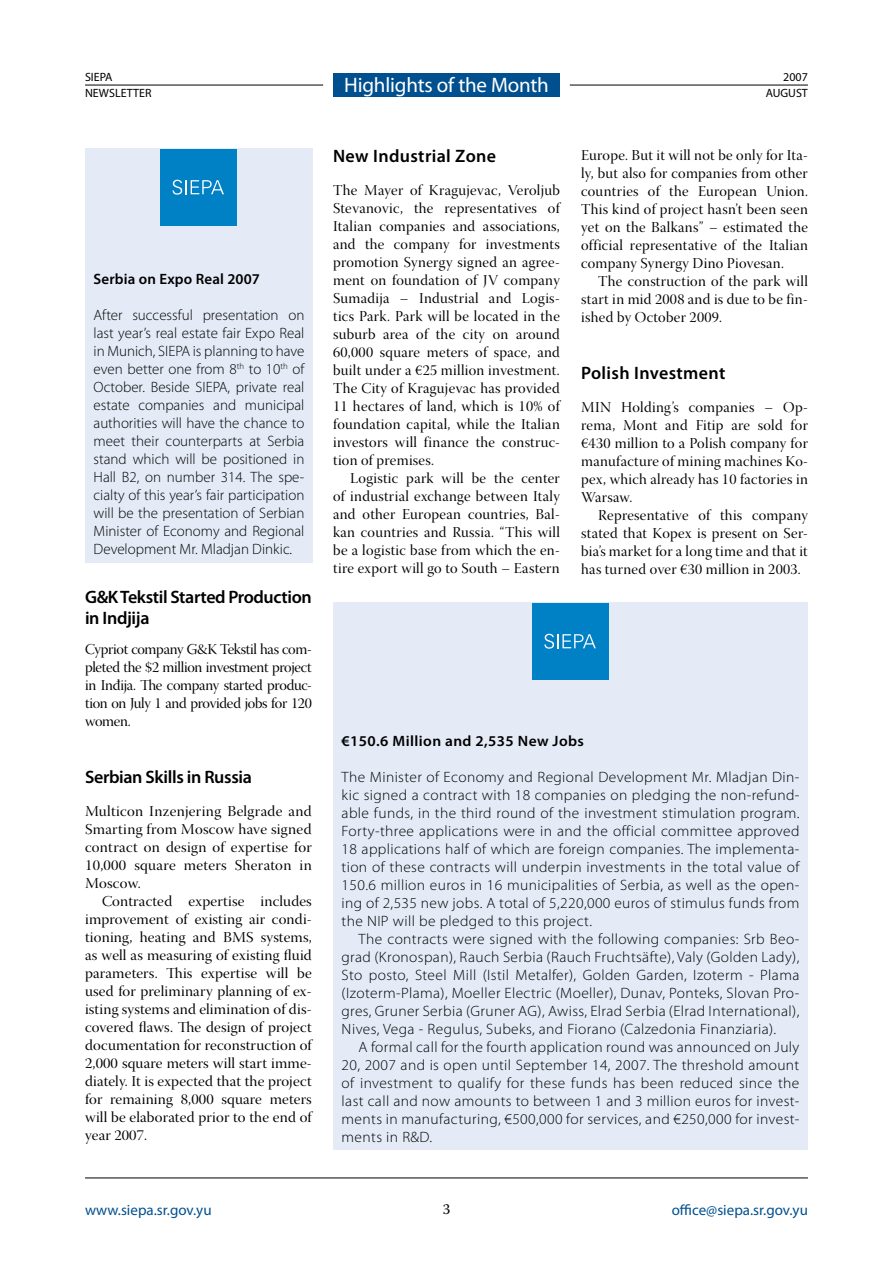
<style>
.page{position:relative;width:893px;height:1263px;background:#fff}
.page>*{position:absolute;margin:0;border:0;box-sizing:border-box;transform-origin:0 0}
.t1{font:21px "Myriad Pro";letter-spacing:-.01em;color:#fff}
.t2{font:600 18px/21px "Myriad Pro";letter-spacing:-.02em;color:#000}
.t3{font:600 18px "Myriad Pro";letter-spacing:.02em;color:#000}
.t4{font:15px/18px "Warnock Pro Disp";letter-spacing:.02em;color:#000;text-align:justify}
.t5{font:300 15px/18px "Myriad Pro";letter-spacing:.025em;color:#000;text-align:justify}
.t6{font:600 15px "Myriad Pro";letter-spacing:.025em;color:#000}
.t7{font:15px "Myriad Pro";color:#00508f}
.t8{font:12px/15.3px "Myriad Pro";color:#000}
</style>
<div class="page">
<hr style="left:85px;top:85px;width:238px;height:1px;background:#000">
<div style="left:333px;top:73px;width:227px;height:24px;background:#00508f"></div>
<hr style="left:85px;top:1177px;width:723px;height:1px;background:#000">
<hr style="left:570px;top:85px;width:238px;height:1px;background:#000">
<div style="left:85px;top:149px;width:228px;height:414px;background:#e4ebf7"></div>
<div style="left:160px;top:149px;width:77px;height:76px;background:#0080c5"></div>
<svg style="left:173px;top:180px;width:51px;height:15px"></svg>
<div style="left:333px;top:602px;width:475px;height:548px;background:#e4ebf7"></div>
<div style="left:532px;top:603px;width:77px;height:76px;background:#0080c5"></div>
<svg style="left:544px;top:634px;width:52px;height:15px"></svg>
<p class="t8" style="left:85px;top:70px;width:68px">SIEPA<br>NEWSLETTER</p>
<h1 class="t1" style="left:344px;top:72px;width:206px">Highlights of the Month</h1>
<p class="t8" style="left:783px;top:70px;width:26px">2007</p>
<p class="t8" style="left:766px;top:85px;width:44px">AUGUST</p>
<p class="t6" style="left:94px;top:270px;width:168px">Serbia on Expo Real 2007</p>
<p class="t5" style="left:94px;top:306px;width:212px">After successful presentation on last year’s real estate fair Expo Real in Munich, SIEPA is planning to have even better one from 8<sup>th</sup> to 10<sup>th</sup> of October. Beside SIEPA, private real estate companies and municipal authorities will have the chance to meet their counterparts at Serbia stand which will be positioned in Hall B2, on number 314. The spe&shy;cialty of this year’s fair participation will be the presentation of Serbian Minister of Economy and Regional Development Mr. Mladjan Dinkic.</p>
<p class="t2" style="left:85px;top:586px;width:228px">G&amp;K Tekstil Started Production in Indjija</p>
<p class="t4" style="left:85px;top:642px;width:228px">Cypriot company G&amp;K Tekstil has com&shy;pleted the $2 million investment project in Inđija. The company started produc&shy;tion on July 1 and provided jobs for 120 women.</p>
<p class="t2" style="left:85px;top:766px;width:168px">Serbian Skills in Russia</p>
<p class="t4" style="left:85px;top:804px;width:228px">Multicon Inzenjering Belgrade and Smarting from Moscow have signed contract on design of expertise for 10,000 square meters Sheraton in Moscow.</p>
<p class="t4" style="left:85px;top:894px;width:228px;text-indent:17px">Contracted expertise includes improvement of existing air condi&shy;tioning, heating and BMS systems, as well as measuring of existing fluid parameters. This expertise will be used for preliminary planning of ex&shy;isting systems and elimination of dis&shy;covered flaws. The design of project documentation for reconstruction of 2,000 square meters will start imme&shy;diately. It is expected that the project for remaining 8,000 square meters will be elaborated prior to the end of year 2007.</p>
<p class="t3" style="left:333px;top:145px;width:165px">New Industrial Zone</p>
<p class="t4" style="left:333px;top:183px;width:228px">The Mayer of Kragujevac, Veroljub Stevanovic, the representatives of Italian companies and associations, and the company for investments promotion Synergy signed an agree&shy;ment on foundation of JV company Sumadija – Industrial and Logis&shy;tics Park. Park will be located in the suburb area of the city on around 60,000 square meters of space, and built under a €25 million investment.<br>The City of Kragujevac has provided 11 hectares of land, which is 10% of foundation capital, while the Italian investors will finance the construc&shy;tion of premises.</p>
<p class="t4" style="left:333px;top:471px;width:228px;text-indent:17px">Logistic park will be the center of industrial exchange between Italy and other European countries, Bal&shy;kan countries and Russia. “This will be a logistic base from which the en&shy;tire export will go to South – Eastern</p>
<p class="t4" style="left:581px;top:148px;width:228px">Europe. But it will not be only for Ita&shy;ly, but also for companies from other countries of the European Union.<br>This kind of project hasn’t been seen yet on the Balkans” – estimated the official representative of the Italian company Synergy Dino Piovesan.</p>
<p class="t4" style="left:581px;top:274px;width:228px;text-indent:17px">The construction of the park will start in mid 2008 and is due to be fin&shy;ished by October 2009.</p>
<p class="t3" style="left:581px;top:361px;width:146px">Polish Investment</p>
<p class="t4" style="left:581px;top:400px;width:228px">MIN Holding’s companies – Op&shy;rema, Mont and Fitip are sold for €430 million to a Polish company for manufacture of mining machines Ko&shy;pex, which already has 10 factories in Warsaw.</p>
<p class="t4" style="left:581px;top:508px;width:228px;text-indent:17px">Representative of this company stated that Kopex is present on Ser&shy;bia’s market for a long time and that it has turned over €30 million in 2003.</p>
<p class="t6" style="left:342px;top:731px;width:244px">€150.6 Million and 2,535 New Jobs</p>
<p class="t5" style="left:342px;top:768px;width:459px">The Minister of Economy and Regional Development Mr. Mladjan Din&shy;kic signed a contract with 18 companies on pledging the non-refund&shy;able funds, in the third round of the investment stimulation program.<br>Forty-three applications were in and the official committee approved 18 applications half of which are foreign companies. The implementa&shy;tion of these contracts will underpin investments in the total value of 150.6 million euros in 16 municipalities of Serbia, as well as the open&shy;ing of 2,535 new jobs. A total of 5,220,000 euros of stimulus funds from the NIP will be pledged to this project.</p>
<p class="t5" style="left:342px;top:930px;width:459px;text-indent:17px">The contracts were signed with the following companies: Srb Beo&shy;grad (Kronospan), Rauch Serbia (Rauch Fruchtsäfte), Valy (Golden Lady), Sto posto, Steel Mill (Istil Metalfer), Golden Garden, Izoterm - Plama (Izoterm-Plama), Moeller Electric (Moeller), Dunav, Ponteks, Slovan Pro&shy;gres, Gruner Serbia (Gruner AG), Awiss, Elrad Serbia (Elrad International), Nives, Vega - Regulus, Subeks, and Fiorano (Calzedonia Finanziaria).</p>
<p class="t5" style="left:342px;top:1038px;width:459px;text-indent:17px">A formal call for the fourth application round was announced on July 20, 2007 and is open until September 14, 2007. The threshold amount of investment to qualify for these funds has been reduced since the last call and now amounts to between 1 and 3 million euros for invest&shy;ments in manufacturing, €500,000 for services, and €250,000 for invest&shy;ments in R&amp;D.</p>
<p class="t7" style="left:85px;top:1200px;width:128px">www.siepa.sr.gov.yu</p>
<p class="t7" style="left:672px;top:1200px;width:138px">office@siepa.sr.gov.yu</p>
</div>
